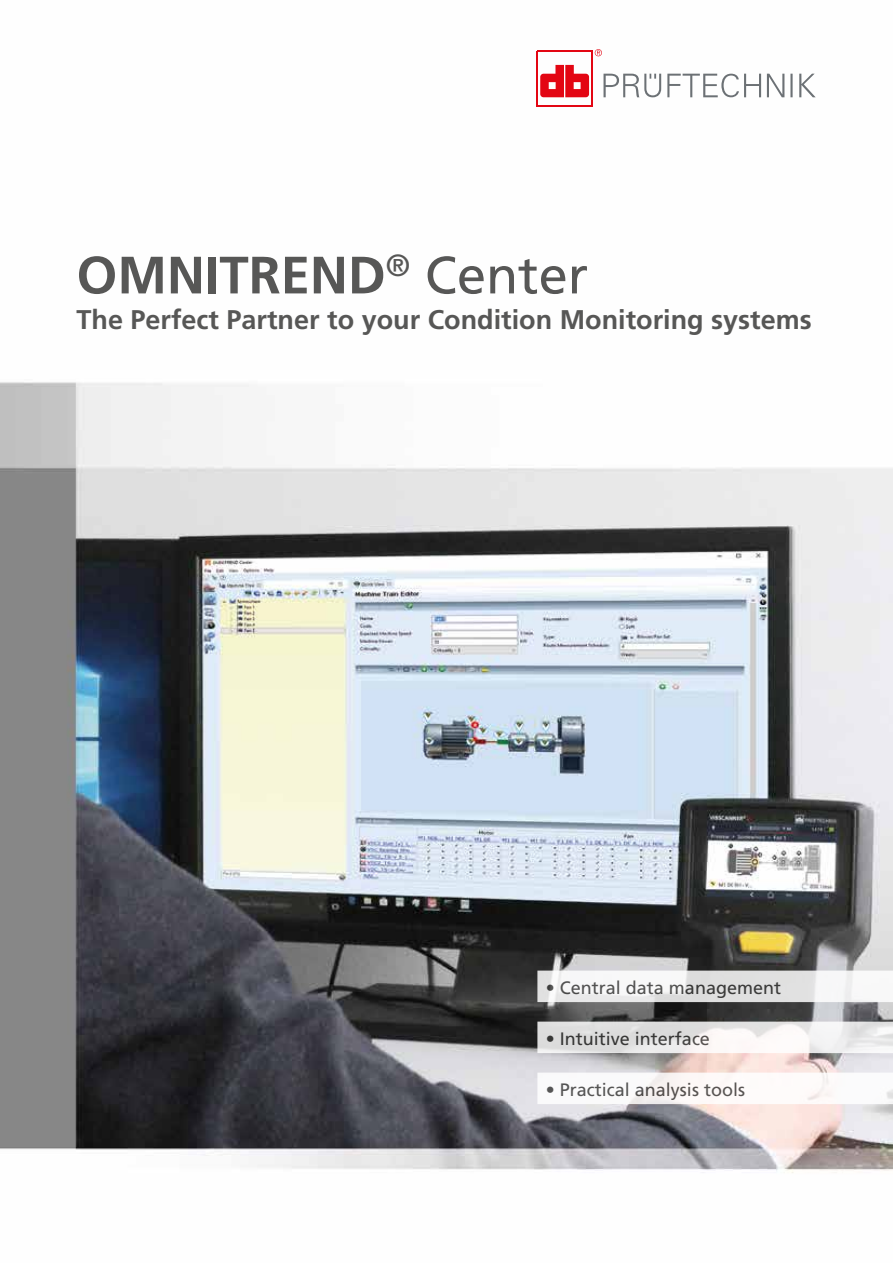
<style>
.page{position:relative;width:893px;height:1263px;background:#fff}
.page>*{position:absolute;margin:0;border:0;box-sizing:border-box;transform-origin:0 0}
.t1{font:700 52.5px "Frutiger";color:#575756}
.t2{font:700 27px "Frutiger";color:#575756}
.t3{font:18px "Frutiger";color:#3c3c3b}
.s1{font-weight:400}
</style>
<div class="page">
<img style="left:0;top:50px;width:893px;height:1123px">
<svg style="left:537px;top:970px;width:356px;height:32px"></svg>
<svg style="left:537px;top:1021px;width:356px;height:32px"></svg>
<div style="left:537px;top:1072px;width:356px;height:32px;background:#fff"></div>
<svg style="left:595px;top:49px;width:7px;height:7px"></svg>
<svg style="left:603px;top:74px;width:213px;height:23px"></svg>
<hr style="left:537px;top:51px;width:55px;height:1px;background:#e30613">
<hr style="left:537px;top:51px;width:1px;height:56px;background:#e30613">
<hr style="left:591px;top:51px;width:1px;height:56px;background:#e30613">
<hr style="left:537px;top:105px;width:55px;height:2px;background:#e30613">
<svg style="left:540px;top:65px;width:49px;height:32px"></svg>
<h1 class="t1" style="left:77px;top:244px;width:513px">OMNITREND<sup>®</sup> <span class="s1">Center</span></h1>
<h2 class="t2" style="left:77px;top:303px;width:737px">The Perfect Partner to your Condition Monitoring systems</h2>
<p class="t3" style="left:546px;top:977px;width:237px">• Central data management</p>
<p class="t3" style="left:546px;top:1028px;width:166px">• Intuitive interface</p>
<p class="t3" style="left:546px;top:1079px;width:201px">• Practical analysis tools</p>
</div>
